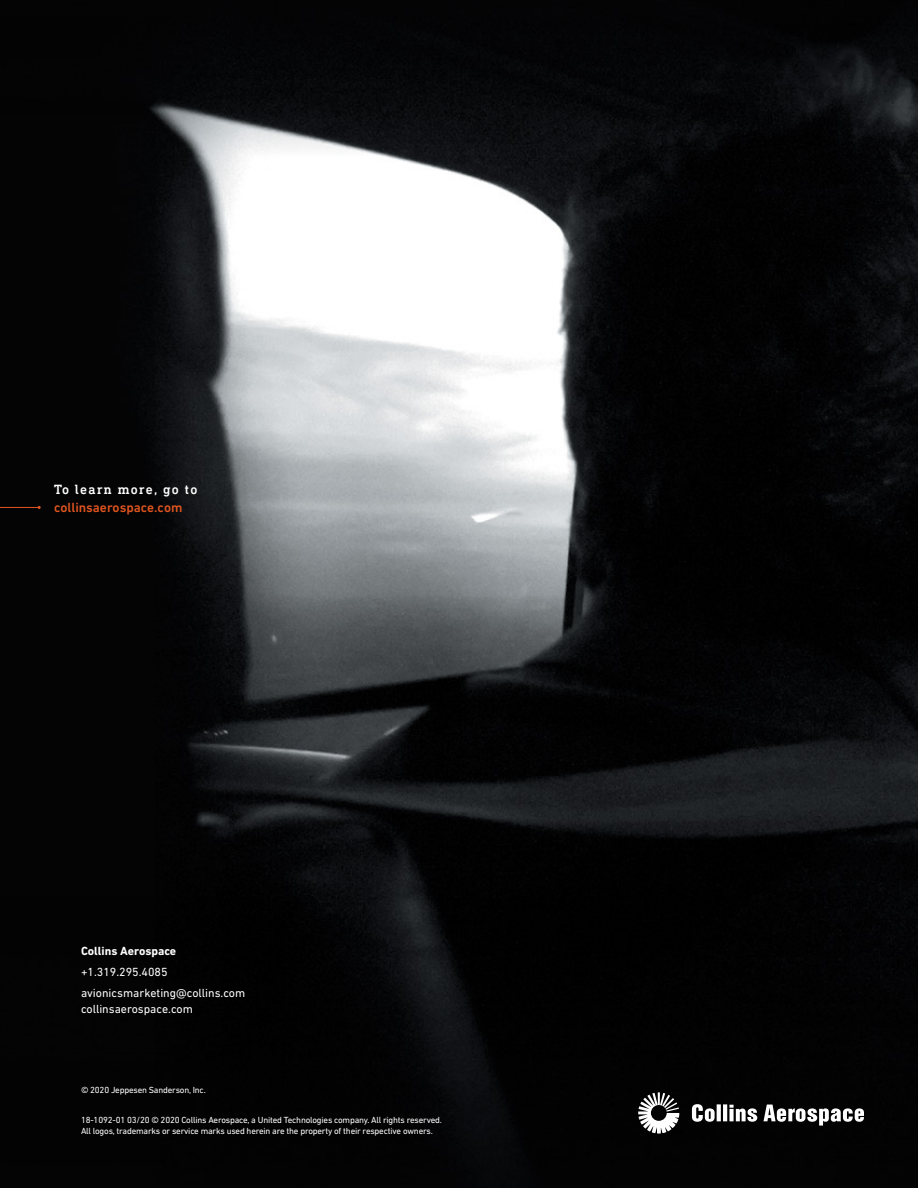
<style>
.page{position:relative;width:918px;height:1188px;background:#fff}
.page>*{position:absolute;margin:0;border:0;box-sizing:border-box;transform-origin:0 0}
.t1{font:500 13.5px "DIN Next LT Pro";color:#e45620}
.t2{font:500 13.5px "DIN Next Slab Pro";letter-spacing:.1em;color:#fff}
.t3{font:12px/21px "DIN Next LT Pro";color:#fff}
.t4{font:700 12px "DIN Next LT Pro";color:#fff}
.t5{font:9px/10.5px "DIN Next LT Pro";letter-spacing:-.02em;color:#fff}
</style>
<div class="page">
<img style="left:0;top:0;width:918px;height:1188px">
<svg style="left:638px;top:1092px;width:41px;height:42px"></svg>
<svg style="left:692px;top:1104px;width:172px;height:22px"></svg>
<hr style="left:0;top:507px;width:39px;height:1px;background:#e45620">
<h1 class="t2" style="left:54px;top:481px;width:145px">To learn more, go to</h1>
<h1 class="t1" style="left:54px;top:499px;width:130px">collinsaerospace.com</h1>
<h2 class="t4" style="left:81px;top:944px;width:97px">Collins Aerospace</h2>
<h2 class="t3" style="left:81px;top:961px;width:166px">+1.319.295.4085 avionicsmarketing@collins.com</h2>
<h2 class="t3" style="left:81px;top:998px;width:113px">collinsaerospace.com</h2>
<p class="t5" style="left:81px;top:1084px;width:126px">© 2020 Jeppesen Sanderson, Inc.</p>
<p class="t5" style="left:81px;top:1115px;width:362px">18-1092-01 03/20 © 2020 Collins Aerospace, a United Technologies company. All rights reserved.<br>All logos, trademarks or service marks used herein are the property of their respective owners.</p>
</div>
